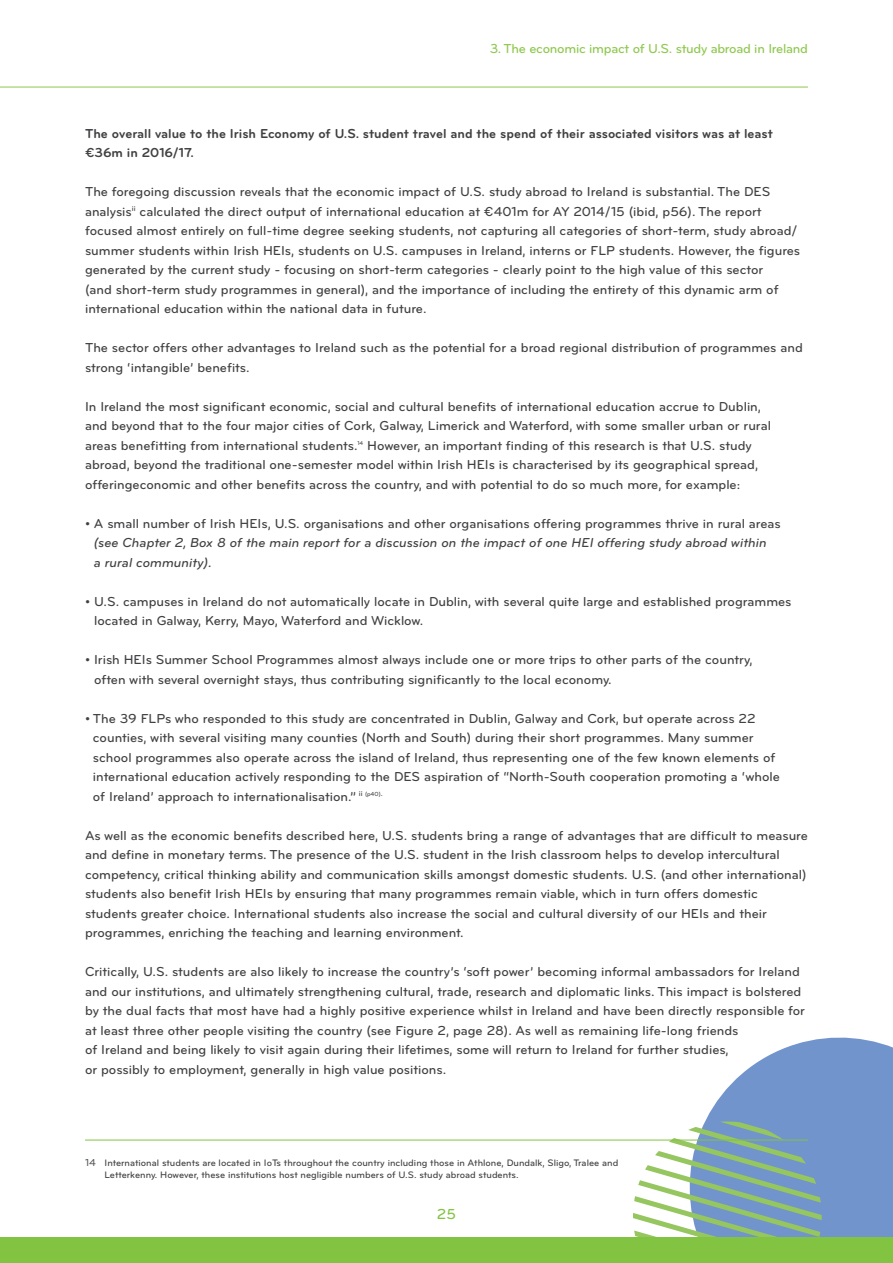
<style>
.page{position:relative;width:893px;height:1263px;background:#fff}
.page>*{position:absolute;margin:0;border:0;box-sizing:border-box;transform-origin:0 0}
.t1{font:500 15px "Bryant Pro";color:#82c341}
.t2{font:500 13.5px/19.5px "Bryant Pro";color:#414042}
.t3{font:700 13.5px/19.5px "Bryant Pro";color:#414042}
.t4{font:italic 500 13.5px/19.5px "Bryant Pro";color:#414042}
.t5{font:500 13.5px "Bryant Pro";letter-spacing:-.02em;color:#8fc850}
.t6{font:500 9.75px/12px "Bryant Pro";color:#414042}
.t7{font:500 5.7px "Bryant Pro";color:#414042}
.s1{font-size:10.5px;color:#58595b}
</style>
<div class="page">
<hr style="left:0;top:87px;width:808px;height:1px;background:#8fc850">
<svg style="left:705px;top:1037px;width:188px;height:200px;background:#85a3d4"></svg>
<svg style="left:633px;top:1121px;width:189px;height:116px"></svg>
<div style="left:0;top:1237px;width:893px;height:26px;background:#82c341"></div>
<hr style="left:85px;top:1140px;width:723px;height:1px;background:#82c341">
<p class="t5" style="left:490px;top:40px;width:320px">3. The economic impact of U.S. study abroad in Ireland</p>
<p class="t3" style="left:85px;top:123px;width:689px">The overall value to the Irish Economy of U.S. student travel and the spend of their associated visitors was at least €36m in 2016/17.</p>
<p class="t2" style="left:85px;top:182px;width:717px">The foregoing discussion reveals that the economic impact of U.S. study abroad to Ireland is substantial. The DES analysis<sup>ii</sup> calculated the direct output of international education at €401m for AY 2014/15 (ibid, p56). The report focused almost entirely on full-time degree seeking students, not capturing all categories of short-term, study abroad/ summer students within Irish HEIs, students on U.S. campuses in Ireland, interns or FLP students. However, the figures generated by the current study - focusing on short-term categories - clearly point to the high value of this sector<br>(and short-term study programmes in general), and the importance of including the entirety of this dynamic arm of international education within the national data in future.</p>
<p class="t2" style="left:85px;top:338px;width:719px">The sector offers other advantages to Ireland such as the potential for a broad regional distribution of programmes and strong ‘intangible’ benefits.</p>
<p class="t2" style="left:85px;top:396px;width:687px">In Ireland the most significant economic, social and cultural benefits of international education accrue to Dublin, and beyond that to the four major cities of Cork, Galway, Limerick and Waterford, with some smaller urban or rural areas benefitting from international students.</p>
<p class="t2" style="left:85px;top:435px;width:675px;text-indent:282px">However, an important finding of this research is that U.S. study abroad, beyond the traditional one-semester model within Irish HEIs is characterised by its geographical spread, offeringeconomic and other benefits across the country, and with potential to do so much more, for example:</p>
<p class="t2" style="left:85px;top:513px;width:697px">• A small number of Irish HEIs, U.S. organisations and other organisations offering programmes thrive in rural areas</p>
<p class="t4" style="left:94px;top:533px;width:674px">(see Chapter 2, Box 8 of the main report for a discussion on the impact of one HEI offering study abroad within a rural community).</p>
<p class="t2" style="left:94px;top:591px;width:699px;text-indent:-9px">• U.S. campuses in Ireland do not automatically locate in Dublin, with several quite large and established programmes located in Galway, Kerry, Mayo, Waterford and Wicklow.</p>
<p class="t2" style="left:94px;top:650px;width:660px;text-indent:-9px">• Irish HEIs Summer School Programmes almost always include one or more trips to other parts of the country, often with several overnight stays, thus contributing significantly to the local economy.</p>
<p class="t2" style="left:93px;top:708px;width:689px;text-indent:-8px">• The 39 FLPs who responded to this study are concentrated in Dublin, Galway and Cork, but operate across 22 counties, with several visiting many counties (North and South) during their short programmes. Many summer school programmes also operate across the island of Ireland, thus representing one of the few known elements of international education actively responding to the DES aspiration of “North-South cooperation promoting a ‘whole of Ireland’ approach to internationalisation.” <sup>ii</sup> <sup>(p40)</sup><sup>.</sup></p>
<p class="t2" style="left:85px;top:825px;width:724px">As well as the economic benefits described here, U.S. students bring a range of advantages that are difficult to measure and define in monetary terms. The presence of the U.S. student in the Irish classroom helps to develop intercultural competency, critical thinking ability and communication skills amongst domestic students. U.S. (and other international) students also benefit Irish HEIs by ensuring that many programmes remain viable, which in turn offers domestic students greater choice. International students also increase the social and cultural diversity of our HEIs and their programmes, enriching the teaching and learning environment.</p>
<p class="t2" style="left:85px;top:962px;width:721px">Critically, U.S. students are also likely to increase the country’s ‘soft power’ becoming informal ambassadors for Ireland and our institutions, and ultimately strengthening cultural, trade, research and diplomatic links. This impact is bolstered by the dual facts that most have had a highly positive experience whilst in Ireland and have been directly responsible for at least three other people visiting the country (see Figure 2, page 28). As well as remaining life-long friends<br>of Ireland and being likely to visit again during their lifetimes, some will return to Ireland for further studies,<br>or possibly to employment, generally in high value positions.</p>
<p class="t7" style="left:357px;top:440px;width:7px">14</p>
<p class="t6" style="left:105px;top:1157px;width:515px;text-indent:-20px"><span class="s1">14</span> International students are located in IoTs throughout the country including those in Athlone, Dundalk, Sligo, Tralee and<br>Letterkenny. However, these institutions host negligible numbers of U.S. study abroad students.</p>
<p class="t1" style="left:437px;top:1205px;width:21px">25</p>
</div>
